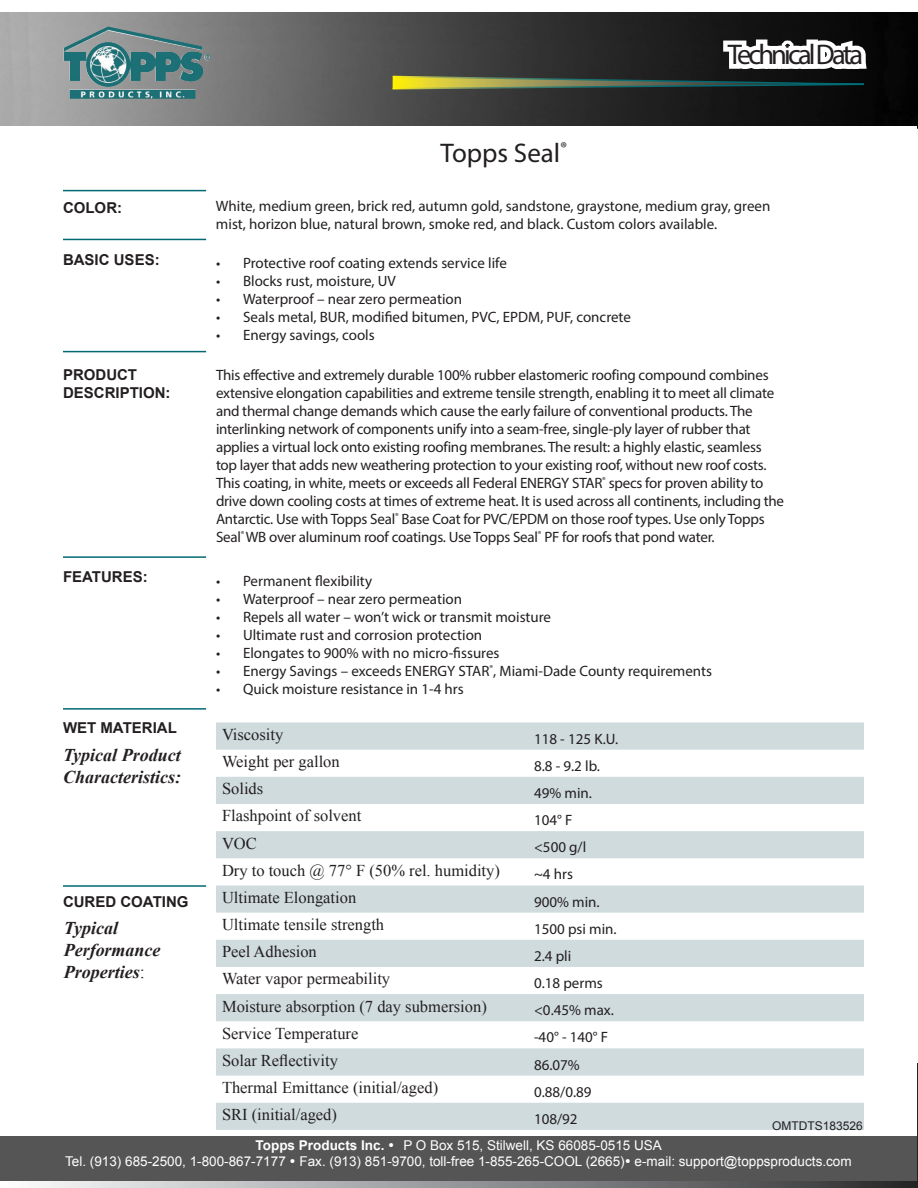
<style>
.page{position:relative;width:918px;height:1188px;background:#fff}
.page>*{position:absolute;margin:0;border:0;box-sizing:border-box;transform-origin:0 0}
.t1{font:28.5px "Myriad Pro";letter-spacing:-.1em;color:#231f20}
.t2{font:27px "Myriad Pro";color:#231f20}
.t3{font:italic 700 18px/21.6px "Times New Roman";color:#231f20}
.t4{font:16.5px "Times New Roman";color:#231f20}
.t5{font:15px/18px "Myriad Pro";letter-spacing:-.015em;color:#231f20}
.t6{font:700 15px/18px "Arial";color:#231f20}
.t7{font:13.5px/16.5px "Arial";color:#fff}
.t8{font:700 13.5px "Arial";color:#fff}
.t9{font:12px "Arial";color:#231f20}
.s1{font-weight:400;font-style:normal}
</style>
<div class="page">
<img style="left:0;top:12px;width:918px;height:117px">
<div style="left:0;top:127px;width:917px;height:1015px;background:#fff"></div>
<hr style="left:63px;top:239px;width:143px;height:1px;background:#016a73">
<hr style="left:63px;top:556px;width:143px;height:2px;background:#016a73">
<hr style="left:63px;top:885px;width:143px;height:2px;background:#016a73">
<hr style="left:63px;top:351px;width:143px;height:1px;background:#016a73">
<hr style="left:63px;top:708px;width:143px;height:2px;background:#016a73">
<hr style="left:63px;top:190px;width:143px;height:1px;background:#016a73">
<svg style="left:391px;top:33px;width:481px;height:94px;background:#40423d"></svg>
<div style="left:0;top:1136px;width:917px;height:45px;background:#555"></div>
<img style="left:64px;top:27px;width:148px;height:72px">
<svg style="left:216px;top:722px;width:648px;height:408px;fill:#d0dbde"></svg>
<svg style="left:389px;top:1143px;width:4px;height:4px"></svg>
<svg style="left:291px;top:1160px;width:4px;height:4px"></svg>
<svg style="left:626px;top:1160px;width:4px;height:4px"></svg>
<h1 class="t1" style="left:728px;top:37px;width:137px">TechnicalData</h1>
<p class="t6" style="left:63px;top:199px;width:61px">COLOR:</p>
<p class="t6" style="left:63px;top:251px;width:98px">BASIC USES:</p>
<p class="t6" style="left:63px;top:366px;width:109px">PRODUCT<br>DESCRIPTION:</p>
<p class="t6" style="left:63px;top:567px;width:86px">FEATURES:</p>
<p class="t6" style="left:63px;top:719px;width:115px">WET MATERIAL</p>
<p class="t3" style="left:63px;top:744px;width:120px">Typical Product<br>Characteristics:</p>
<p class="t6" style="left:63px;top:893px;width:127px">CURED COATING</p>
<p class="t3" style="left:64px;top:918px;width:98px">Typical<br>Performance<br>Properties<span class="s1">:</span></p>
<h2 class="t2" style="left:441px;top:136px;width:128px">Topps Seal<sup>®</sup></h2>
<p class="t5" style="left:216px;top:197px;width:556px">White, medium green, brick red, autumn gold, sandstone, graystone, medium gray, green mist, horizon blue, natural brown, smoke red, and black. Custom colors available.</p>
<p class="t5" style="left:216px;top:254px;width:292px">• Protective roof coating extends service life</p>
<p class="t5" style="left:216px;top:272px;width:181px">• Blocks rust, moisture, UV</p>
<p class="t5" style="left:216px;top:290px;width:248px">• Waterproof – near zero permeation</p>
<p class="t5" style="left:216px;top:308px;width:417px">• Seals metal, BUR, modified bitumen, PVC, EPDM, PUF, concrete</p>
<p class="t5" style="left:216px;top:326px;width:160px">• Energy savings, cools</p>
<p class="t5" style="left:216px;top:366px;width:570px">This effective and extremely durable 100% rubber elastomeric roofing compound combines extensive elongation capabilities and extreme tensile strength, enabling it to meet all climate and thermal change demands which cause the early failure of conventional products. The interlinking network of components unify into a seam-free, single-ply layer of rubber that applies a virtual lock onto existing roofing membranes. The result: a highly elastic, seamless top layer that adds new weathering protection to your existing roof, without new roof costs.<br>This coating, in white, meets or exceeds all Federal ENERGY STAR<sup>®</sup> specs for proven ability to drive down cooling costs at times of extreme heat. It is used across all continents, including the Antarctic. Use with Topps Seal<sup>®</sup> Base Coat for PVC/EPDM on those roof types. Use only Topps Seal<sup>®</sup> WB over aluminum roof coatings. Use Topps Seal<sup>®</sup> PF for roofs that pond water.</p>
<p class="t5" style="left:216px;top:572px;width:158px">• Permanent flexibility</p>
<p class="t5" style="left:216px;top:590px;width:248px">• Waterproof – near zero permeation</p>
<p class="t5" style="left:216px;top:608px;width:337px">• Repels all water – won’t wick or transmit moisture</p>
<p class="t5" style="left:216px;top:626px;width:268px">• Ultimate rust and corrosion protection</p>
<p class="t5" style="left:216px;top:644px;width:285px">• Elongates to 900% with no micro-fissures</p>
<p class="t5" style="left:216px;top:662px;width:498px">• Energy Savings – exceeds ENERGY STAR<sup>®</sup>, Miami-Dade County requirements</p>
<p class="t5" style="left:216px;top:680px;width:249px">• Quick moisture resistance in 1-4 hrs</p>
<p class="t4" style="left:222px;top:725px;width:63px">Viscosity</p>
<p class="t5" style="left:534px;top:729px;width:86px">118 - 125 K.U.</p>
<p class="t4" style="left:222px;top:752px;width:119px">Weight per gallon</p>
<p class="t5" style="left:534px;top:757px;width:67px">8.8 - 9.2 lb.</p>
<p class="t4" style="left:222px;top:780px;width:43px">Solids</p>
<p class="t5" style="left:534px;top:784px;width:59px">49% min.</p>
<p class="t4" style="left:222px;top:807px;width:141px">Flashpoint of solvent</p>
<p class="t5" style="left:534px;top:811px;width:40px">104° F</p>
<p class="t4" style="left:222px;top:834px;width:36px">VOC</p>
<p class="t5" style="left:534px;top:838px;width:54px">&lt;500 g/l</p>
<p class="t4" style="left:222px;top:861px;width:279px">Dry to touch @ 77° F (50% rel. humidity)</p>
<p class="t5" style="left:534px;top:865px;width:40px">~4 hrs</p>
<p class="t4" style="left:222px;top:888px;width:136px">Ultimate Elongation</p>
<p class="t5" style="left:534px;top:892px;width:67px">900% min.</p>
<p class="t4" style="left:222px;top:915px;width:164px">Ultimate tensile strength</p>
<p class="t5" style="left:534px;top:920px;width:84px">1500 psi min.</p>
<p class="t4" style="left:222px;top:943px;width:96px">Peel Adhesion</p>
<p class="t5" style="left:534px;top:947px;width:39px">2.4 pli</p>
<p class="t4" style="left:222px;top:970px;width:170px">Water vapor permeability</p>
<p class="t5" style="left:534px;top:974px;width:70px">0.18 perms</p>
<p class="t4" style="left:222px;top:997px;width:266px">Moisture absorption (7 day submersion)</p>
<p class="t5" style="left:534px;top:1001px;width:81px">&lt;0.45% max.</p>
<p class="t4" style="left:222px;top:1024px;width:138px">Service Temperature</p>
<p class="t5" style="left:534px;top:1028px;width:76px">-40° - 140° F</p>
<p class="t4" style="left:222px;top:1051px;width:117px">Solar Reflectivity</p>
<p class="t5" style="left:534px;top:1055px;width:47px">86.07%</p>
<p class="t4" style="left:222px;top:1078px;width:218px">Thermal Emittance (initial/aged)</p>
<p class="t5" style="left:534px;top:1082px;width:59px">0.88/0.89</p>
<p class="t4" style="left:222px;top:1105px;width:117px">SRI (initial/aged)</p>
<p class="t5" style="left:534px;top:1110px;width:45px">108/92</p>
<p class="t9" style="left:772px;top:1119px;width:92px">OMTDTS183526</p>
<p class="t7" style="left:65px;top:1137px;width:788px;text-indent:338px">P O Box 515, Stilwell, KS 66085-0515 USA<br>Tel. (913) 685-2500, 1-800-867-7177 Fax. (913) 851-9700, toll-free 1-855-265-COOL (2665) e-mail: support@toppsproducts.com</p>
<p class="t8" style="left:256px;top:1138px;width:130px">Topps Products Inc.</p>
</div>
